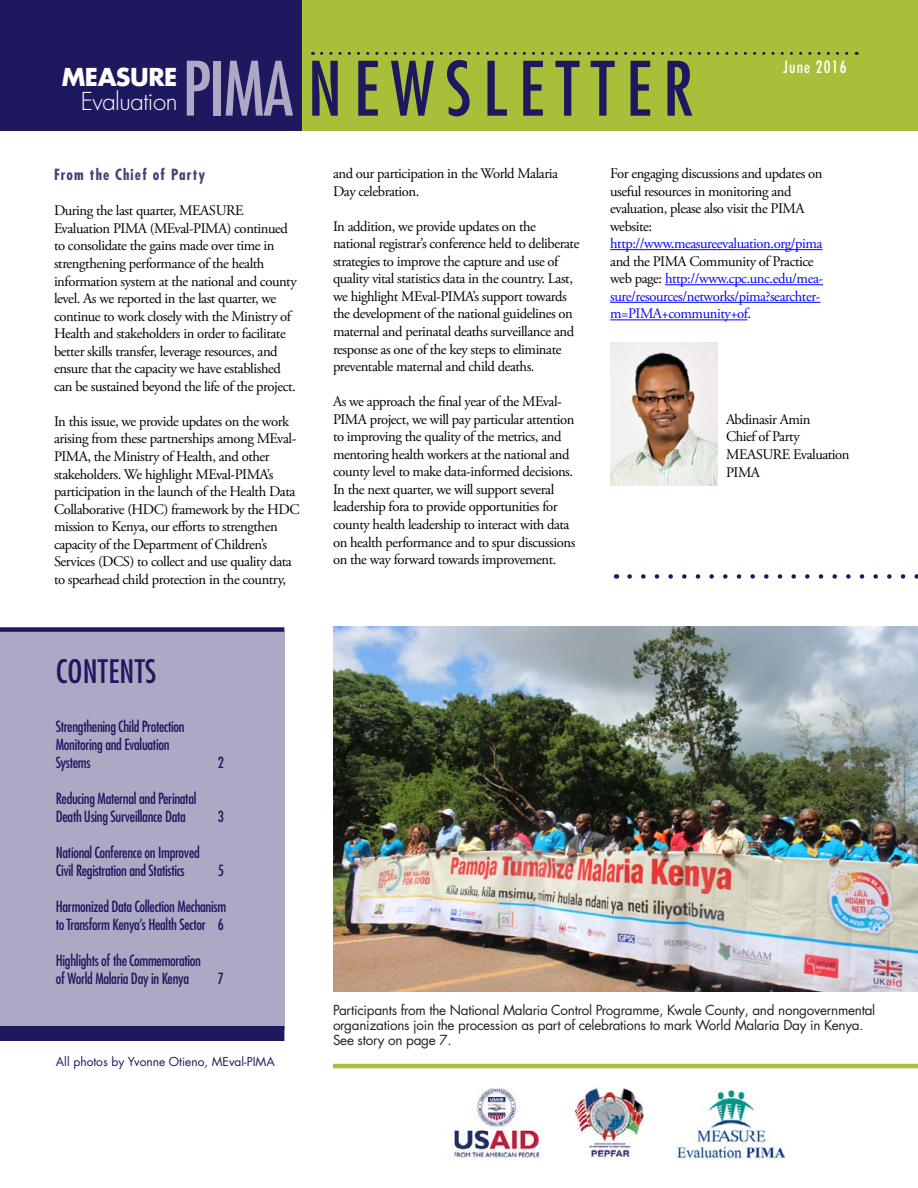
<style>
.page{position:relative;width:918px;height:1188px;background:#fff}
.page>*{position:absolute;margin:0;border:0;box-sizing:border-box;transform-origin:0 0}
.t1{font:500 condensed 72.9px "Futura LT Pro";letter-spacing:.16em;color:#1e185f}
.t2{font:500 condensed 31.5px "Futura LT Pro";letter-spacing:.01em;color:#1e185f}
.t3{font:300 24px "Futura LT Pro";letter-spacing:-.02em;color:#fff}
.t4{font:700 24px "Futura LT Pro";letter-spacing:-.02em;color:#fff}
.t5{font:500 condensed 16.5px "Futura LT Pro";letter-spacing:.07em;color:#fff}
.t6{font:500 condensed 15px/18px "Futura LT Pro";letter-spacing:-.02em;color:#1e185f}
.t7{font:700 condensed 15px "Futura LT Pro";letter-spacing:.08em;color:#47417a}
.t8{font:14.7px/17.5px "Adobe Garamond Pro";letter-spacing:-.03em;color:#000}
.t9{font:14.7px/17.5px "Adobe Garamond Pro";letter-spacing:-.03em;color:#00f}
.t10{font:13.5px/15px "Futura LT Pro";letter-spacing:-.02em;color:#212121}
.t11{font:12px "Futura LT Pro";color:#1e185f}
.s1{color:#ada9c5}
.s2{color:#000}
</style>
<div class="page">
<svg style="left:630px;top:574px;width:288px;height:5px"></svg>
<div style="left:0;top:0;width:302px;height:130px;background:#1e185f"></div>
<div style="left:302px;top:0;width:616px;height:130px;background:#a7bf39"></div>
<svg style="left:322px;top:52px;width:535px;height:3px"></svg>
<img style="left:452px;top:1088px;width:335px;height:72px">
<hr style="left:333px;top:1064px;width:585px;height:4px;background:#a7bf39">
<hr style="left:610px;top:249px;width:212px;height:1px;background:#00f">
<hr style="left:665px;top:284px;width:158px;height:1px;background:#00f">
<hr style="left:610px;top:302px;width:210px;height:1px;background:#00f">
<hr style="left:610px;top:320px;width:137px;height:1px;background:#00f">
<div style="left:0;top:631px;width:284px;height:399px;background:#ada9c5"></div>
<div style="left:0;top:627px;width:284px;height:5px;background:#1e185f"></div>
<div style="left:0;top:1026px;width:284px;height:15px;background:#1e185f"></div>
<img style="left:333px;top:626px;width:585px;height:366px">
<img style="left:610px;top:343px;width:107px;height:142px">
<h3 class="t4" style="left:62px;top:58px;width:117px">MEASURE</h3>
<h3 class="t3" style="left:81px;top:85px;width:98px">Evaluation</h3>
<h1 class="t1" style="left:182px;top:39px;width:513px"><span class="s1">PIMA</span>NEWSLETTER</h1>
<p class="t5" style="left:783px;top:56px;width:65px">June 2016</p>
<p class="t7" style="left:54px;top:164px;width:153px">From the Chief of Party</p>
<p class="t8" style="left:54px;top:202px;width:244px">During the last quarter, MEASURE Evaluation PIMA (MEval-PIMA) continued to consolidate the gains made over time in strengthening performance of the health information system at the national and county level. As we reported in the last quarter, we continue to work closely with the Ministry of Health and stakeholders in order to facilitate better skills transfer, leverage resources, and ensure that the capacity we have established can be sustained beyond the life of the project.</p>
<p class="t8" style="left:54px;top:413px;width:247px">In this issue, we provide updates on the work arising from these partnerships among MEval-PIMA, the Ministry of Health, and other stakeholders. We highlight MEval-PIMA’s participation in the launch of the Health Data Collaborative (HDC) framework by the HDC mission to Kenya, our efforts to strengthen capacity of the Department of Children’s Services (DCS) to collect and use quality data to spearhead child protection in the country,</p>
<h2 class="t2" style="left:56px;top:650px;width:102px">CONTENTS</h2>
<p class="t6" style="left:56px;top:717px;width:130px">Strengthening Child Protection<br>Monitoring and Evaluation<br>Systems</p>
<p class="t6" style="left:56px;top:789px;width:142px">Reducing Maternal and Perinatal<br>Death Using Surveillance Data</p>
<p class="t6" style="left:218px;top:753px;width:8px">2</p>
<p class="t6" style="left:218px;top:807px;width:8px">3</p>
<p class="t6" style="left:56px;top:843px;width:146px">National Conference on Improved<br>Civil Registration and Statistics</p>
<p class="t6" style="left:218px;top:861px;width:8px">5</p>
<p class="t6" style="left:56px;top:897px;width:172px">Harmonized Data Collection Mechanism to Transform Kenya’s Health Sector 6</p>
<p class="t6" style="left:56px;top:951px;width:147px">Highlights of the Commemoration of World Malaria Day in Kenya</p>
<p class="t6" style="left:218px;top:969px;width:8px">7</p>
<p class="t11" style="left:56px;top:1053px;width:220px">All photos by Yvonne Otieno, MEval-PIMA</p>
<p class="t8" style="left:333px;top:165px;width:227px">and our participation in the World Malaria<br>Day celebration.</p>
<p class="t8" style="left:333px;top:218px;width:248px">In addition, we provide updates on the national registrar’s conference held to deliberate strategies to improve the capture and use of quality vital statistics data in the country. Last, we highlight MEval-PIMA’s support towards the development of the national guidelines on maternal and perinatal deaths surveillance and response as one of the key steps to eliminate preventable maternal and child deaths.</p>
<p class="t8" style="left:333px;top:393px;width:244px">As we approach the final year of the MEval-PIMA project, we will pay particular attention to improving the quality of the metrics, and mentoring health workers at the national and county level to make data-informed decisions.<br>In the next quarter, we will support several leadership fora to provide opportunities for county health leadership to interact with data on health performance and to spur discussions on the way forward towards improvement.</p>
<p class="t8" style="left:610px;top:165px;width:214px">For engaging discussions and updates on useful resources in monitoring and evaluation, please also visit the PIMA website:</p>
<p class="t9" style="left:610px;top:235px;width:214px">http://www.measureevaluation.org/pima</p>
<p class="t9" style="left:610px;top:253px;width:214px"><span class="s2">and the PIMA Community of Practice web page:</span> http://www.cpc.unc.edu/mea&shy;sure/resources/networks/pima?searchter&shy;m=PIMA+community+of<span class="s2">.</span></p>
<p class="t8" style="left:726px;top:411px;width:125px">Abdinasir Amin<br>Chief of Party<br>MEASURE Evaluation<br>PIMA</p>
<p class="t10" style="left:333px;top:1002px;width:544px">Participants from the National Malaria Control Programme, Kwale County, and nongovernmental organizations join the procession as part of celebrations to mark World Malaria Day in Kenya.<br>See story on page 7.</p>
</div>
